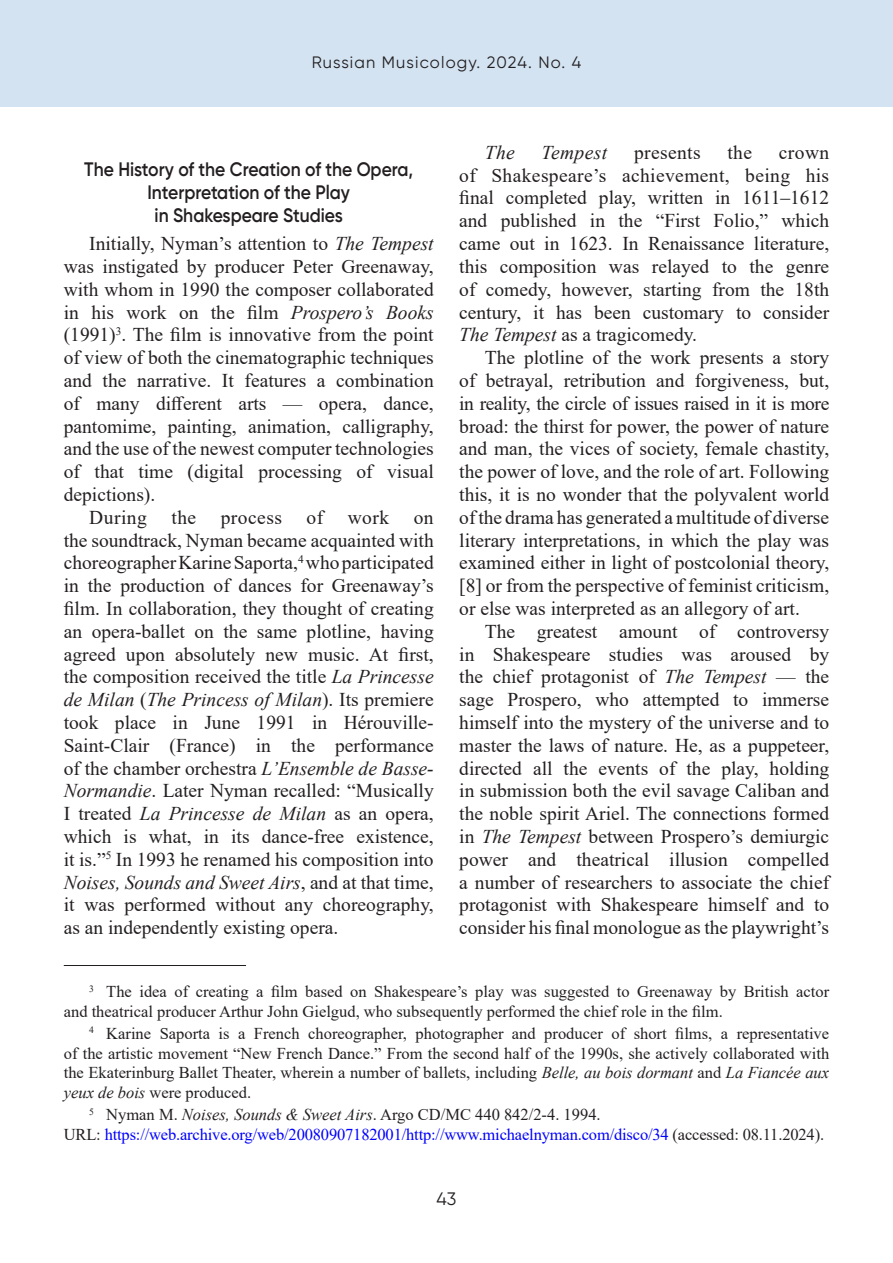
<style>
.page{position:relative;width:893px;height:1263px;background:#fff}
.page>*{position:absolute;margin:0;border:0;box-sizing:border-box;transform-origin:0 0}
.Текст{font:19.5px/22.8px "Times New Roman";color:#231f20;text-align:justify}
.Глава1{font:600 19.5px/22.8px "Gilroy";color:#231f20;text-align:center;scale:.9 1}
.Текст-2{font:italic 19.5px "Times New Roman";letter-spacing:.02em;color:#231f20}
.Текст-3{font:19.5px "Times New Roman";letter-spacing:.02em;color:#231f20}
.Текст-4{font:19.5px "Times New Roman";letter-spacing:.025em;color:#231f20}
.t1{font:18px "Gilroy";color:#231f20}
.Примечание{font:16.5px/19.8px "Times New Roman";color:#231f20}
.Примечание-2{font:16.5px "Times New Roman";letter-spacing:-.01em;color:#00f}
.t2{font:16.5px "Gilroy";letter-spacing:.07em;color:#231f20}
.s1{font-style:italic}
.s2{color:#231f20}
</style>
<div class="page">
<div style="left:0;top:0;width:893px;height:107px;background:#d3e3f2"></div>
<hr style="left:64px;top:965px;width:182px;height:1px;background:#231f20">
<p class="t2" style="left:312px;top:53px;width:271px">Russian Musicology. 2024. No. 4</p>
<p class="Глава1" style="left:84px;top:157px;width:367px">The History of the Creation of the Opera,<br>Interpretation of the Play<br>in Shakespeare Studies</p>
<p class="Текст" style="left:64px;top:232px;width:371px;text-indent:26px">Initially, Nyman’s attention to <span class="s1">The Tempest </span>was instigated by producer Peter Greenaway, with whom in 1990 the composer collaborated in his work on the film <span class="s1">Prospero’s Books </span>(1991)<sup>3</sup>. The film is innovative from the point of view of both the cinematographic techniques and the narrative. It features a combination of many different arts — opera, dance, pantomime, painting, animation, calligraphy, and the use of the newest computer technologies of that time (digital processing of visual depictions).</p>
<p class="Текст" style="left:89px;top:505px;width:59px">During</p>
<p class="Текст" style="left:171px;top:505px;width:26px">the</p>
<p class="Текст-4" style="left:221px;top:503px;width:63px">process</p>
<p class="Текст" style="left:307px;top:505px;width:18px">of</p>
<p class="Текст" style="left:348px;top:505px;width:43px">work</p>
<p class="Текст" style="left:64px;top:505px;width:371px;text-indent:350px">on the soundtrack, Nyman became acquainted with choreographer Karine Saporta,<sup>4</sup> who participated in the production of dances for Greenaway’s film. In collaboration, they thought of creating an opera-ballet on the same plotline, having agreed upon absolutely new music. At first, the composition received the title <span class="s1">La Princesse de Milan</span> (<span class="s1">The Princess of Milan</span>). Its premiere took place in June 1991 in Hérouville-Saint-Clair (France) in the performance of the chamber orchestra <span class="s1">L’Ensemble de Basse-Normandie</span>. Later Nyman recalled: “Musically I treated <span class="s1">La Princesse de Milan</span> as an opera, which is what, in its dance-free existence, it is.”<sup>5</sup> In 1993 he renamed his composition into <span class="s1">Noises, Sounds and Sweet Airs</span>, and at that time, it was performed without any choreography, as an independently existing opera.</p>
<p class="Текст-2" style="left:485px;top:139px;width:32px">The</p>
<p class="Текст-2" style="left:542px;top:139px;width:67px">Tempest</p>
<p class="Текст-3" style="left:634px;top:139px;width:68px">presents</p>
<p class="Текст" style="left:727px;top:140px;width:26px">the</p>
<p class="Текст" style="left:459px;top:140px;width:371px;text-indent:320px">crown of Shakespeare’s achievement, being his final completed play, written in 1611‒1612 and published in the “First Folio,” which came out in 1623. In Renaissance literature, this composition was relayed to the genre of comedy, however, starting from the 18th century, it has been customary to consider <span class="s1">The Tempest</span> as a tragicomedy.</p>
<p class="Текст" style="left:459px;top:346px;width:372px;text-indent:26px">The plotline of the work presents a story of betrayal, retribution and forgiveness, but, in reality, the circle of issues raised in it is more broad: the thirst for power, the power of nature and man, the vices of society, female chastity, the power of love, and the role of art. Following this, it is no wonder that the polyvalent world of the drama has generated a multitude of diverse literary interpretations, in which the play was examined either in light of postcolonial theory, [8] or from the perspective of feminist criticism, or else was interpreted as an allegory of art.</p>
<p class="Текст" style="left:459px;top:619px;width:371px;text-indent:26px">The greatest amount of controversy in Shakespeare studies was aroused by the chief protagonist of <span class="s1">The Tempest</span> — the sage Prospero, who attempted to immerse himself into the mystery of the universe and to master the laws of nature. He, as a puppeteer, directed all the events of the play, holding in submission both the evil savage Caliban and the noble spirit Ariel. The connections formed in <span class="s1">The Tempest</span> between Prospero’s demiurgic power and theatrical illusion compelled a number of researchers to associate the chief protagonist with Shakespeare himself and to consider his final monologue as the playwright’s</p>
<p class="Примечание" style="left:64px;top:981px;width:767px;text-indent:26px"><sup>3</sup> The idea of creating a film based on Shakespeare’s play was suggested to Greenaway by British actor and theatrical producer Arthur John Gielgud, who subsequently performed the chief role in the film.</p>
<p class="Примечание" style="left:64px;top:1023px;width:767px;text-align:justify;text-indent:26px"><sup>4</sup> Karine Saporta is a French choreographer, photographer and producer of short films, a representative of the artistic movement “New French Dance.” From the second half of the 1990s, she actively collaborated with the Ekaterinburg Ballet Theater, wherein a number of ballets, including <span class="s1">Belle, au bois dormant</span> and <span class="s1">La Fiancée aux yeux de bois</span> were produced.</p>
<p class="Примечание" style="left:89px;top:1104px;width:513px"><sup>5</sup> Nyman M. <span class="s1">Noises, Sounds &amp; Sweet Airs</span>. Argo CD/MC 440 842/2-4. 1994.</p>
<p class="Примечание-2" style="left:64px;top:1123px;width:762px"><span class="s2">URL:</span> https://web.archive.org/web/20080907182001/http://www.michaelnyman.com/disco/34 <span class="s2">(accessed: 08.11.2024).</span></p>
<p class="t1" style="left:436px;top:1188px;width:21px">43</p>
</div>
